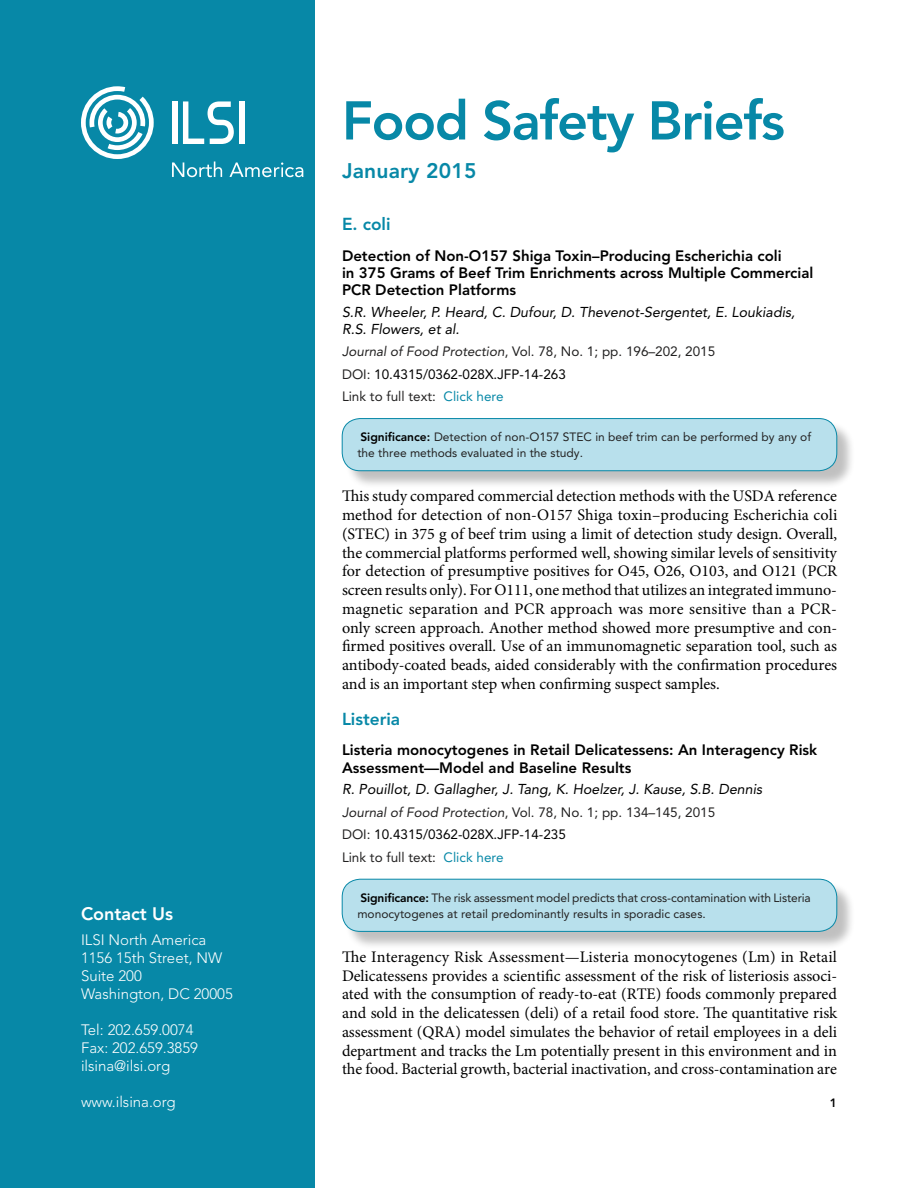
<style>
.page{position:relative;width:918px;height:1188px;background:#fff}
.page>*{position:absolute;margin:0;border:0;box-sizing:border-box;transform-origin:0 0}
.t1{font:800 54px "Avenir LT Std";letter-spacing:-.025em;color:#0788a7}
.t2{font:800 21px "Avenir LT Std";letter-spacing:.01em;color:#0788a7}
.t3{font:800 18px "Avenir LT Std";color:#fff}
.t4{font:800 17.25px "Avenir LT Std";color:#0788a7}
.t5{font:16.2px/18.8px "Minion Pro";letter-spacing:-.005em;color:#000;text-align:justify}
.t6{font:800 15px/17.2px "Avenir LT Std";color:#000}
.t7{font:300 15px/18px "Avenir LT Std";color:#fff}
.t8{font:italic 14.25px/16.5px "Avenir LT Std";color:#000}
.t9{font:13.5px/22.5px "Avenir LT Std";color:#222121}
.t10{font:12px/15.8px "Avenir LT Std";color:#222121}
.t11{font:800 12px "Avenir LT Std";color:#000}
.s1{font-style:italic}
.s2{color:#000}
.s3{color:#0788a7}
.s4{font-weight:800;color:#000}
</style>
<div class="page">
<div style="left:0;top:0;width:315px;height:1188px;background:#0788a7"></div>
<svg style="left:81px;top:86px;width:73px;height:73px"></svg>
<svg style="left:172px;top:161px;width:50px;height:16px"></svg>
<svg style="left:229px;top:162px;width:74px;height:15px"></svg>
<div style="left:172px;top:101px;width:5px;height:43px;background:#fff"></div>
<div style="left:239px;top:101px;width:6px;height:43px;background:#fff"></div>
<svg style="left:183px;top:101px;width:51px;height:43px"></svg>
<div style="left:344px;top:421px;width:512px;height:68px;background:#000;opacity:.25"></div>
<div style="left:342px;top:419px;width:495px;height:52px;background:#b8e0ec;border-radius:18px"></div>
<div style="left:342px;top:418px;width:495px;height:53px;border:1px solid #0788a7;border-radius:18px"></div>
<div style="left:344px;top:882px;width:512px;height:68px;background:#000;opacity:.25"></div>
<div style="left:342px;top:879px;width:495px;height:52px;background:#b8e0ec;border-radius:18px"></div>
<div style="left:342px;top:879px;width:495px;height:53px;border:1px solid #0788a7;border-radius:18px"></div>
<h1 class="t1" style="left:342px;top:89px;width:444px">Food Safety Briefs</h1>
<p class="t2" style="left:342px;top:158px;width:136px">January 2015</p>
<p class="t4" style="left:342px;top:214px;width:50px">E. coli</p>
<p class="t6" style="left:342px;top:247px;width:473px">Detection of Non-O157 Shiga Toxin–Producing Escherichia coli<br>in 375 Grams of Beef Trim Enrichments across Multiple Commercial<br>PCR Detection Platforms</p>
<p class="t8" style="left:342px;top:304px;width:455px">S.R. Wheeler, P. Heard, C. Dufour, D. Thevenot-Sergentet, E. Loukiadis,<br>R.S. Flowers, et al.</p>
<p class="t9" style="left:342px;top:340px;width:375px"><span class="s1">Journal of Food Protection</span>, Vol. 78, No. 1; pp. 196–202, 2015<br>DOI: <span class="s2">10.4315/0362-028X.JFP-14-263<br></span>Link to full text: <span class="s3">Click here</span></p>
<p class="t10" style="left:357px;top:429px;width:455px"><span class="s4">Significance:</span> Detection of non-O157 STEC in beef trim can be performed by any of the three methods evaluated in the study.</p>
<p class="t5" style="left:342px;top:487px;width:497px">This study compared commercial detection methods with the USDA reference method for detection of non-O157 Shiga toxin–producing Escherichia coli (STEC) in 375 g of beef trim using a limit of detection study design. Overall, the commercial platforms performed well, showing similar levels of sensitivity for detection of presumptive positives for O45, O26, O103, and O121 (PCR screen results only). For O111, one method that utilizes an integrated immuno&shy;magnetic separation and PCR approach was more sensitive than a PCR&shy;only screen approach. Another method showed more presumptive and con&shy;firmed positives overall. Use of an immunomagnetic separation tool, such as antibody-coated beads, aided considerably with the confirmation procedures and is an important step when confirming suspect samples.</p>
<p class="t4" style="left:342px;top:708px;width:60px">Listeria</p>
<p class="t6" style="left:342px;top:741px;width:477px">Listeria monocytogenes in Retail Delicatessens: An Interagency Risk<br>Assessment—Model and Baseline Results</p>
<p class="t8" style="left:342px;top:782px;width:422px">R. Pouillot, D. Gallagher, J. Tang, K. Hoelzer, J. Kause, S.B. Dennis</p>
<p class="t9" style="left:342px;top:801px;width:375px"><span class="s1">Journal of Food Protection</span>, Vol. 78, No. 1; pp. 134–145, 2015<br>DOI: <span class="s2">10.4315/0362-028X.JFP-14-235<br></span>Link to full text: <span class="s3">Click here</span></p>
<p class="t10" style="left:357px;top:890px;width:455px"><span class="s4">Significance:</span> The risk assessment model predicts that cross-contamination with Listeria monocytogenes at retail predominantly results in sporadic cases.</p>
<p class="t5" style="left:342px;top:948px;width:497px">The Interagency Risk Assessment—Listeria monocytogenes (Lm) in Retail Delicatessens provides a scientific assessment of the risk of listeriosis associ&shy;ated with the consumption of ready-to-eat (RTE) foods commonly prepared and sold in the delicatessen (deli) of a retail food store. The quantitative risk assessment (QRA) model simulates the behavior of retail employees in a deli department and tracks the Lm potentially present in this environment and in the food. Bacterial growth, bacterial inactivation, and cross-contamination are</p>
<p class="t3" style="left:81px;top:903px;width:94px">Contact Us</p>
<p class="t7" style="left:81px;top:931px;width:153px">ILSI North America<br>1156 15th Street, NW<br>Suite 200<br>Washington, DC 20005</p>
<p class="t7" style="left:81px;top:1021px;width:118px">Tel: 202.659.0074<br>Fax: 202.659.3859 ilsina@ilsi.org</p>
<p class="t7" style="left:81px;top:1093px;width:96px">www.ilsina.org</p>
<p class="t11" style="left:830px;top:1096px;width:9px">1</p>
</div>
